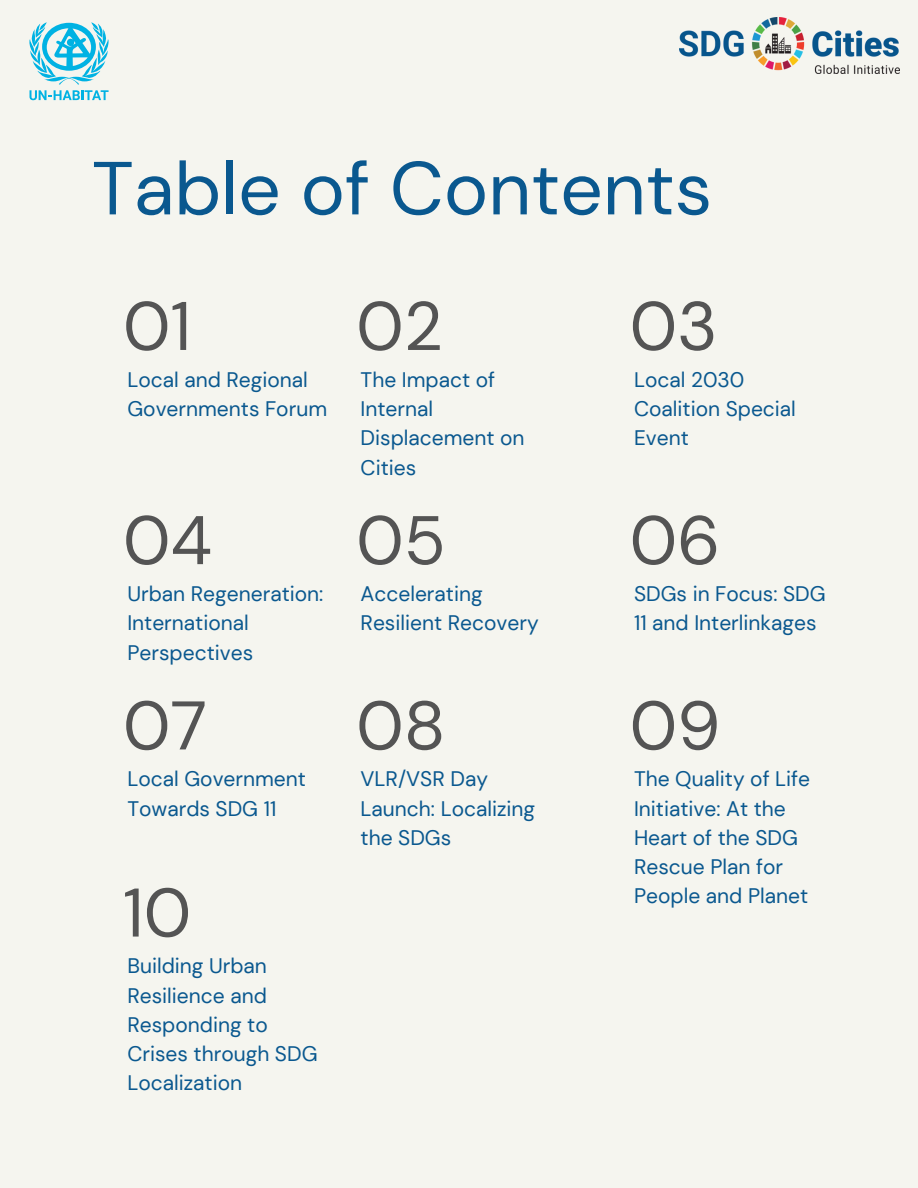
<style>
.page{position:relative;width:918px;height:1188px;background:#f5f5ef}
.page>*{position:absolute;margin:0;border:0;box-sizing:border-box;transform-origin:0 0}
.t1{font:75px "DM Sans";color:#0a588f}
.t2{font:68.55px "DM Sans";color:#545454}
.t3{font:21px/29.2px "DM Sans";color:#0a588f}
</style>
<div class="page">
<img style="left:679px;top:18px;width:221px;height:56px">
<svg style="left:29px;top:22px;width:80px;height:78px"></svg>
<p class="t1" style="left:92px;top:140px;width:622px">Table of Contents</p>
<p class="t2" style="left:123px;top:282px;width:70px">01</p>
<p class="t3" style="left:127px;top:365px;width:201px">Local and Regional<br>Governments Forum</p>
<p class="t2" style="left:123px;top:496px;width:91px">04</p>
<p class="t3" style="left:127px;top:579px;width:198px">Urban Regeneration:<br>International<br>Perspectives</p>
<p class="t2" style="left:123px;top:681px;width:86px">07</p>
<p class="t3" style="left:127px;top:765px;width:180px">Local Government<br>Towards SDG 11</p>
<p class="t2" style="left:123px;top:869px;width:70px">10</p>
<p class="t3" style="left:127px;top:952px;width:192px">Building Urban<br>Resilience and<br>Responding to<br>Crises through SDG<br>Localization</p>
<p class="t2" style="left:356px;top:282px;width:88px">02</p>
<p class="t3" style="left:361px;top:365px;width:166px">The Impact of<br>Internal<br>Displacement on<br>Cities</p>
<p class="t2" style="left:356px;top:496px;width:91px">05</p>
<p class="t3" style="left:361px;top:579px;width:180px">Accelerating<br>Resilient Recovery</p>
<p class="t2" style="left:356px;top:681px;width:91px">08</p>
<p class="t3" style="left:361px;top:765px;width:176px">VLR/VSR Day<br>Launch: Localizing the SDGs</p>
<p class="t2" style="left:630px;top:282px;width:89px">03</p>
<p class="t3" style="left:634px;top:365px;width:163px">Local 2030<br>Coalition Special<br>Event</p>
<p class="t2" style="left:630px;top:496px;width:92px">06</p>
<p class="t3" style="left:634px;top:579px;width:193px">SDGs in Focus: SDG<br>11 and Interlinkages</p>
<p class="t2" style="left:630px;top:681px;width:92px">09</p>
<p class="t3" style="left:634px;top:765px;width:178px">The Quality of Life<br>Initiative: At the<br>Heart of the SDG<br>Rescue Plan for<br>People and Planet</p>
</div>
